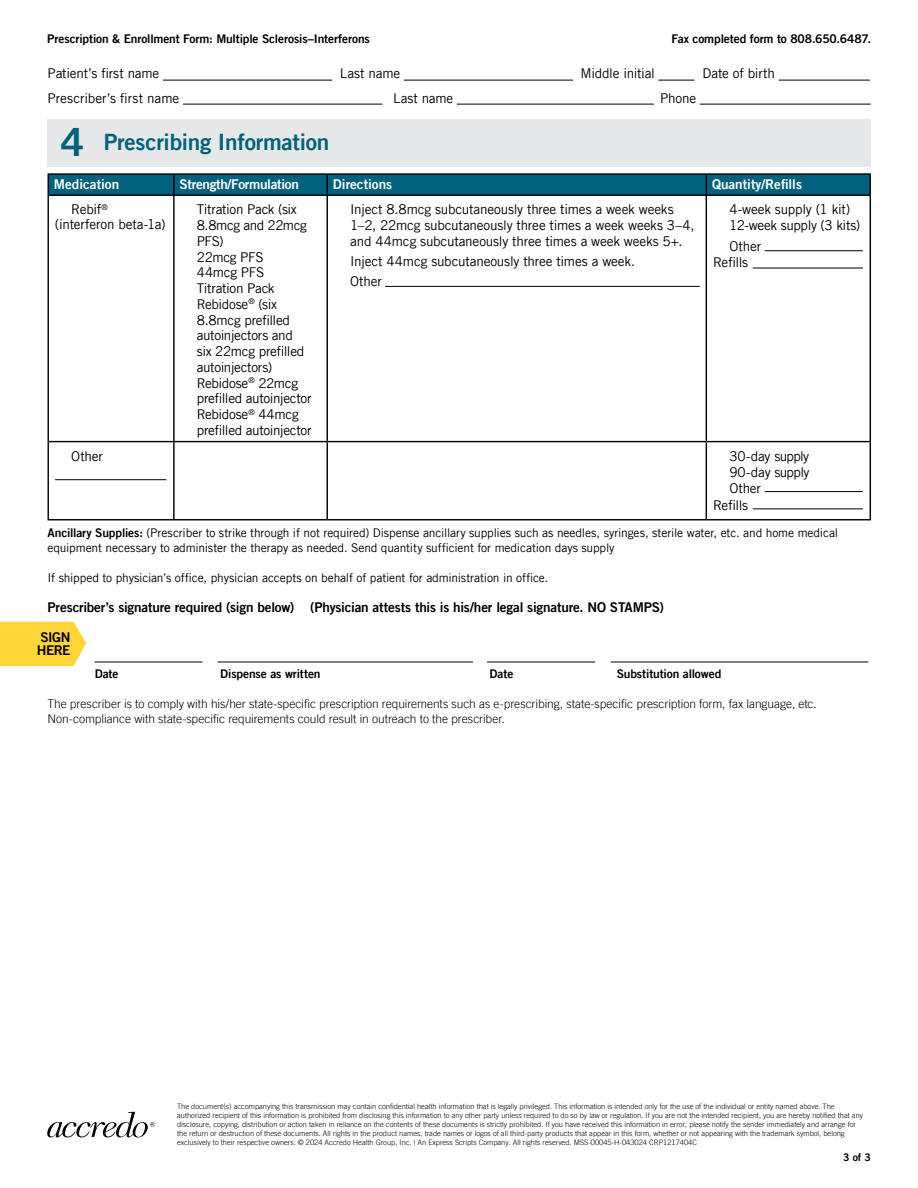
<style>
.page{position:relative;width:918px;height:1188px;background:#fff}
.page>*{position:absolute;margin:0;border:0;box-sizing:border-box;transform-origin:0 0}
.t1{font:22.5px "Xcplxr Trade Gothic Bold Two";letter-spacing:-.01em;color:#00617c}
.t2{font:13.5px/15.8px "Wtqdlq Trade Gothic";letter-spacing:-.015em;color:#000}
.t3{font:13.5px/15.8px "Hvwdcd Trade Gothic";letter-spacing:-.02em;color:#000}
.t4{font:13.5px "Xcplxr Trade Gothic Bold Two";letter-spacing:-.015em;color:#000}
.t5{font:13.5px "Xcplxr Trade Gothic Bold Two";color:#fff}
.t6{font:13.5px "Wtqdlq Trade Gothic";letter-spacing:-.045em;color:#000}
.t7{font:13.5px "Hvwdcd Trade Gothic";color:#000}
.t8{font:13.5px "Xcplxr Trade Gothic Bold Two";letter-spacing:-.02em;color:#fff}
.t9{font:13.5px/13.5px "Xcplxr Trade Gothic Bold Two";letter-spacing:-.035em;color:#000}
.t10{font:12px/15px "Wtqdlq Trade Gothic";letter-spacing:-.01em;color:#000}
.t11{font:300 12px "Ddhtfj Trade Gothic";letter-spacing:-.005em;color:#000}
.t12{font:12px "Xcplxr Trade Gothic Bold Two";letter-spacing:-.01em;color:#000}
.t13{font:12px "Hvwdcd Trade Gothic";letter-spacing:-.01em;color:#000}
.t14{font:12px "Trade Gothic Bold Two";letter-spacing:-.01em;color:#000}
.t15{font:10.5px "Lgbxnl Trade Gothic Bold Two";color:#000}
.t16{font:300 7.5px/9px "Trade Gothic";color:#000}
.s1{font-family:"Lgbxnl Trade Gothic Bold Two";font-size:39px}
.s2{font-family:"Hvwdcd Trade Gothic"}
.s3{font-family:"Wtqdlq Trade Gothic"}
.s4{font-family:"Xcplxr Trade Gothic Bold Two"}
</style>
<div class="page">
<hr style="left:611px;top:662px;width:257px;height:1px;background:#000">
<hr style="left:218px;top:662px;width:255px;height:1px;background:#000">
<hr style="left:487px;top:662px;width:108px;height:1px;background:#000">
<hr style="left:94px;top:662px;width:108px;height:1px;background:#000">
<hr style="left:779px;top:80px;width:91px;height:1px;background:#000">
<hr style="left:658px;top:80px;width:36px;height:1px;background:#000">
<hr style="left:404px;top:80px;width:169px;height:1px;background:#000">
<hr style="left:700px;top:104px;width:171px;height:1px;background:#000">
<hr style="left:457px;top:104px;width:197px;height:1px;background:#000">
<hr style="left:183px;top:104px;width:199px;height:1px;background:#000">
<hr style="left:163px;top:80px;width:169px;height:1px;background:#000">
<div style="left:47px;top:119px;width:824px;height:47px;background:#e7e8e9"></div>
<div style="left:48px;top:174px;width:126px;height:21px;background:#00617c"></div>
<div style="left:174px;top:174px;width:153px;height:21px;background:#00617c"></div>
<div style="left:327px;top:174px;width:379px;height:21px;background:#00617c"></div>
<div style="left:706px;top:174px;width:164px;height:21px;background:#00617c"></div>
<hr style="left:48px;top:173px;width:126px;height:2px;background:#000">
<svg style="left:48px;top:175px;width:1px;height:19px"></svg>
<hr style="left:174px;top:173px;width:153px;height:2px;background:#000">
<svg style="left:173px;top:175px;width:2px;height:19px"></svg>
<hr style="left:327px;top:173px;width:379px;height:2px;background:#000">
<svg style="left:327px;top:175px;width:1px;height:19px"></svg>
<hr style="left:706px;top:173px;width:165px;height:2px;background:#000">
<svg style="left:706px;top:175px;width:1px;height:19px"></svg>
<svg style="left:870px;top:175px;width:1px;height:19px"></svg>
<hr style="left:48px;top:194px;width:126px;height:2px;background:#000">
<hr style="left:48px;top:196px;width:1px;height:245px;background:#000">
<hr style="left:174px;top:194px;width:153px;height:2px;background:#000">
<hr style="left:173px;top:196px;width:2px;height:245px;background:#000">
<hr style="left:327px;top:194px;width:379px;height:2px;background:#000">
<hr style="left:327px;top:196px;width:1px;height:245px;background:#000">
<hr style="left:706px;top:194px;width:165px;height:2px;background:#000">
<hr style="left:706px;top:196px;width:1px;height:245px;background:#000">
<hr style="left:870px;top:196px;width:1px;height:245px;background:#000">
<hr style="left:48px;top:441px;width:126px;height:1px;background:#000">
<hr style="left:48px;top:442px;width:1px;height:77px;background:#000">
<hr style="left:174px;top:441px;width:153px;height:1px;background:#000">
<hr style="left:173px;top:442px;width:2px;height:77px;background:#000">
<hr style="left:327px;top:441px;width:379px;height:1px;background:#000">
<hr style="left:327px;top:442px;width:1px;height:77px;background:#000">
<hr style="left:706px;top:441px;width:165px;height:1px;background:#000">
<hr style="left:706px;top:442px;width:1px;height:77px;background:#000">
<hr style="left:870px;top:442px;width:1px;height:77px;background:#000">
<hr style="left:48px;top:519px;width:126px;height:1px;background:#000">
<hr style="left:174px;top:519px;width:153px;height:1px;background:#000">
<hr style="left:327px;top:519px;width:379px;height:1px;background:#000">
<hr style="left:706px;top:519px;width:165px;height:1px;background:#000">
<hr style="left:765px;top:250px;width:98px;height:1px;background:#000">
<hr style="left:55px;top:479px;width:111px;height:1px;background:#000">
<hr style="left:765px;top:491px;width:98px;height:1px;background:#000">
<hr style="left:753px;top:268px;width:110px;height:1px;background:#000">
<hr style="left:753px;top:509px;width:110px;height:1px;background:#000">
<hr style="left:385px;top:286px;width:315px;height:1px;background:#000">
<svg style="left:0;top:622px;width:86px;height:44px;background:#ffd745"></svg>
<svg style="left:47px;top:1112px;width:108px;height:25px"></svg>
<h3 class="t12" style="left:47px;top:33px;width:324px">Prescription &amp; Enrollment Form: Multiple Sclerosis–Interferons</h3>
<p class="t14" style="left:671px;top:33px;width:201px">Fax completed form to 808.650.6487.</p>
<p class="t3" style="left:48px;top:67px;width:113px">Patient’s first name</p>
<p class="t2" style="left:340px;top:67px;width:62px">Last name</p>
<p class="t2" style="left:581px;top:67px;width:76px">Middle initial</p>
<p class="t2" style="left:703px;top:67px;width:74px">Date of birth</p>
<p class="t7" style="left:48px;top:92px;width:133px">Prescriber’s first name</p>
<p class="t2" style="left:393px;top:91px;width:62px">Last name</p>
<p class="t2" style="left:660px;top:91px;width:38px">Phone</p>
<h2 class="t1" style="left:60px;top:132px;width:271px"><span class="s1">4</span> Prescribing Information</h2>
<p class="t5" style="left:54px;top:179px;width:67px">Medication</p>
<p class="t8" style="left:180px;top:179px;width:121px">Strength/Formulation</p>
<p class="t5" style="left:333px;top:179px;width:61px">Directions</p>
<p class="t5" style="left:712px;top:179px;width:92px">Quantity/Refills</p>
<p class="t2" style="left:55px;top:203px;width:112px;line-height:15px;text-indent:16px">Rebif<sup>® </sup>(interferon beta-1a)</p>
<p class="t2" style="left:197px;top:203px;width:112px">Titration Pack (six<br>8.8mcg and 22mcg<br>PFS)</p>
<p class="t2" style="left:197px;top:250px;width:68px">22mcg PFS</p>
<p class="t2" style="left:197px;top:266px;width:69px">44mcg PFS</p>
<p class="t2" style="left:197px;top:281px;width:109px">Titration Pack<br>Rebidose<sup>®</sup> (six<br><span class="s2">8.8mcg prefilled </span>autoinjectors and <span class="s2">six 22mcg prefilled </span>autoinjectors)</p>
<p class="t3" style="left:197px;top:376px;width:116px"><span class="s3">Rebidose</span><sup>®</sup> <span class="s3">22mcg </span>prefilled autoinjector</p>
<p class="t3" style="left:197px;top:407px;width:116px"><span class="s3">Rebidose</span><sup>®</sup> <span class="s3">44mcg </span>prefilled autoinjector</p>
<p class="t2" style="left:350px;top:203px;width:346px">Inject 8.8mcg subcutaneously three times a week weeks<br>1–2, 22mcg subcutaneously three times a week weeks 3–4, and 44mcg subcutaneously three times a week weeks 5+.</p>
<p class="t2" style="left:350px;top:254px;width:286px">Inject 44mcg subcutaneously three times a week.</p>
<p class="t2" style="left:350px;top:274px;width:33px">Other</p>
<p class="t2" style="left:729px;top:203px;width:123px">4-week supply (1 kit)</p>
<p class="t2" style="left:729px;top:218px;width:133px">12-week supply (3 kits)</p>
<p class="t2" style="left:729px;top:239px;width:33px">Other</p>
<p class="t3" style="left:713px;top:256px;width:37px">Refills</p>
<p class="t2" style="left:71px;top:449px;width:33px">Other</p>
<p class="t6" style="left:729px;top:450px;width:81px">30-day supply</p>
<p class="t6" style="left:729px;top:466px;width:82px">90-day supply</p>
<p class="t2" style="left:729px;top:481px;width:33px">Other</p>
<p class="t3" style="left:713px;top:498px;width:37px">Refills</p>
<p class="t10" style="left:48px;top:526px;width:792px"><span class="s4">Ancillary Supplies:</span> (Prescriber to strike through if not required) Dispense ancillary supplies such as needles, syringes, sterile water, etc. and home medical <span class="s2">equipment necessary to administer the therapy as needed. Send quantity sufficient for medication days supply</span></p>
<p class="t13" style="left:48px;top:572px;width:503px">If shipped to physician’s office, physician accepts on behalf of patient for administration in office.</p>
<p class="t4" style="left:48px;top:602px;width:618px">Prescriber’s signature required (sign below) (Physician attests this is his/her legal signature. NO STAMPS)</p>
<p class="t9" style="left:37px;top:631px;width:35px">SIGN<br>HERE</p>
<p class="t12" style="left:95px;top:669px;width:25px">Date</p>
<p class="t12" style="left:220px;top:669px;width:102px">Dispense as written</p>
<p class="t12" style="left:490px;top:669px;width:25px">Date</p>
<p class="t12" style="left:617px;top:669px;width:106px">Substitution allowed</p>
<p class="t11" style="left:48px;top:699px;width:771px">The prescriber is to comply with his/her state-specific prescription requirements such as e-prescribing, state-specific prescription form, fax language, etc.</p>
<p class="t11" style="left:48px;top:714px;width:459px">Non-compliance with state-specific requirements could result in outreach to the prescriber.</p>
<p class="t16" style="left:177px;top:1102px;width:688px">The document(s) accompanying this transmission may contain confidential health information that is legally privileged. This information is intended only for the use of the individual or entity named above. The authorized recipient of this information is prohibited from disclosing this information to any other party unless required to do so by law or regulation. If you are not the intended recipient, you are hereby notified that any disclosure, copying, distribution or action taken in reliance on the contents of these documents is strictly prohibited. If you have received this information in error, please notify the sender immediately and arrange for the return or destruction of these documents. All rights in the product names, trade names or logos of all third-party products that appear in this form, whether or not appearing with the trademark symbol, belong exclusively to their respective owners. © 2024 Accredo Health Group, Inc. | An Express Scripts Company. All rights reserved. MSS-00045-H-043024 CRP1217404C</p>
<h3 class="t15" style="left:843px;top:1153px;width:29px">3 of 3</h3>
</div>
